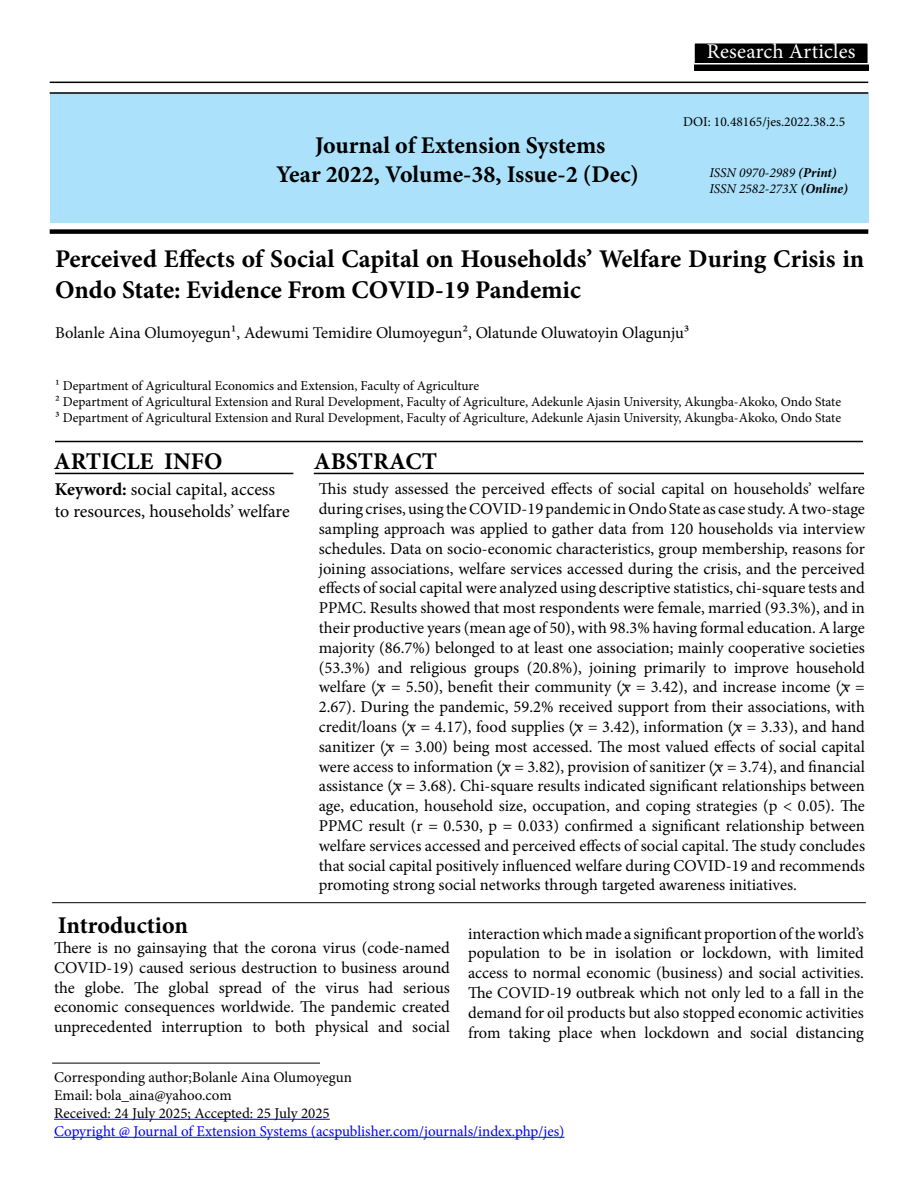
<style>
.page{position:relative;width:918px;height:1188px;background:#fff}
.page>*{position:absolute;margin:0;border:0;box-sizing:border-box;transform-origin:0 0}
.t1{font:700 25.5px/30.6px "Minion Pro";color:#000}
.t2{font:700 24px/28.8px "Minion Pro";color:#000;text-align:center}
.t3{font:21px "Minion Pro";letter-spacing:.01em;color:#fff}
.t4{font:18px/21.6px "Minion Pro";color:#000}
.t5{font:16.5px/19.8px "Minion Pro";color:#000;text-align:justify}
.t6{font:15px/18px "Minion Pro";color:#000}
.t7{font:15px "Minion Pro";color:#00f}
.t8{font:13.5px/16.2px "Minion Pro";color:#000}
.t9{font:italic 13.5px/16.2px "Minion Pro";color:#000}
.s1{font-weight:700}
.s2{font-family:"Sylfaen"}
</style>
<div class="page">
<div style="left:50px;top:93px;width:818px;height:130px;background:#abe1fa"></div>
<div style="left:694px;top:43px;width:174px;height:27px;background:#000"></div>
<div style="left:693px;top:42px;width:176px;height:23px;border:2px solid #fff"></div>
<hr style="left:50px;top:92px;width:818px;height:2px;background:#000">
<hr style="left:50px;top:82px;width:818px;height:1px;background:#000">
<div style="left:50px;top:229px;width:818px;height:5px;background:#000"></div>
<hr style="left:55px;top:441px;width:808px;height:1px;background:#000">
<hr style="left:55px;top:473px;width:238px;height:1px;background:#000">
<hr style="left:314px;top:473px;width:550px;height:1px;background:#000">
<hr style="left:52px;top:902px;width:814px;height:1px;background:#000">
<hr style="left:52px;top:1063px;width:268px;height:1px;background:#000">
<hr style="left:54px;top:1119px;width:276px;height:1px;background:#00f">
<hr style="left:54px;top:1137px;width:510px;height:1px;background:#00f">
<p class="t3" style="left:707px;top:37px;width:150px">Research Articles</p>
<h2 class="t2" style="left:276px;top:130px;width:364px">Journal of Extension Systems<br>Year 2022, Volume-38, Issue-2 (Dec)</h2>
<p class="t8" style="left:683px;top:114px;width:164px">DOI: 10.48165/jes.2022.38.2.5</p>
<p class="t9" style="left:709px;top:164px;width:140px">ISSN 0970-2989 <span class="s1">(Print)<br></span>ISSN 2582-273X <span class="s1">(Online)</span></p>
<h1 class="t1" style="left:55px;top:244px;width:811px">Perceived Effects of Social Capital on Households’ Welfare During Crisis in<br>Ondo State: Evidence From COVID-19 Pandemic</h1>
<p class="t5" style="left:55px;top:323px;width:636px">Bolanle Aina Olumoyegun¹, Adewumi Temidire Olumoyegun², Olatunde Oluwatoyin Olagunju³</p>
<p class="t8" style="left:55px;top:378px;width:788px">¹ Department of Agricultural Economics and Extension, Faculty of Agriculture<br>² Department of Agricultural Extension and Rural Development, Faculty of Agriculture, Adekunle Ajasin University, Akungba-Akoko, Ondo State<br>³ Department of Agricultural Extension and Rural Development, Faculty of Agriculture, Adekunle Ajasin University, Akungba-Akoko, Ondo State</p>
<h2 class="t2" style="left:54px;top:446px;width:170px">ARTICLE INFO</h2>
<h2 class="t2" style="left:314px;top:446px;width:125px">ABSTRACT</h2>
<p class="t4" style="left:55px;top:479px;width:236px"><span class="s1">Keyword:</span> social capital, access to resources, households’ welfare</p>
<p class="t5" style="left:319px;top:479px;width:548px">This study assessed the perceived effects of social capital on households’ welfare during crises, using the COVID-19 pandemic in Ondo State as case study. A two-stage sampling approach was applied to gather data from 120 households via interview schedules. Data on socio-economic characteristics, group membership, reasons for joining associations, welfare services accessed during the crisis, and the perceived effects of social capital were analyzed using descriptive statistics, chi-square tests and PPMC. Results showed that most respondents were female, married (93.3%), and in their productive years (mean age of 50), with 98.3% having formal education. A large majority (86.7%) belonged to at least one association; mainly cooperative societies (53.3%) and religious groups (20.8%), joining primarily to improve household welfare (<span class="s2">ⴟ</span> = 5.50), benefit their community (<span class="s2">ⴟ</span> = 3.42), and increase income (<span class="s2">ⴟ</span> = 2.67). During the pandemic, 59.2% received support from their associations, with credit/loans (<span class="s2">ⴟ</span> = 4.17), food supplies (<span class="s2">ⴟ</span> = 3.42), information (<span class="s2">ⴟ</span> = 3.33), and hand sanitizer (<span class="s2">ⴟ</span> = 3.00) being most accessed. The most valued effects of social capital were access to information (<span class="s2">ⴟ</span> = 3.82), provision of sanitizer (<span class="s2">ⴟ</span> = 3.74), and financial assistance (<span class="s2">ⴟ</span> = 3.68). Chi-square results indicated significant relationships between age, education, household size, occupation, and coping strategies (p &lt; 0.05). The PPMC result (r = 0.530, p = 0.033) confirmed a significant relationship between welfare services accessed and perceived effects of social capital. The study concludes that social capital positively influenced welfare during COVID-19 and recommends promoting strong social networks through targeted awareness initiatives.</p>
<h2 class="t2" style="left:58px;top:911px;width:132px">Introduction</h2>
<p class="t5" style="left:54px;top:938px;width:398px">There is no gainsaying that the corona virus (code-named COVID-19) caused serious destruction to business around the globe. The global spread of the virus had serious economic consequences worldwide. The pandemic created unprecedented interruption to both physical and social</p>
<p class="t5" style="left:468px;top:924px;width:398px">interaction which made a significant proportion of the world’s population to be in isolation or lockdown, with limited access to normal economic (business) and social activities.<br>The COVID-19 outbreak which not only led to a fall in the demand for oil products but also stopped economic activities from taking place when lockdown and social distancing</p>
<p class="t6" style="left:54px;top:1068px;width:300px">Corresponding author;Bolanle Aina Olumoyegun<br>Email: bola_aina@yahoo.com<br>Received: 24 July 2025; Accepted: 25 July 2025</p>
<p class="t7" style="left:54px;top:1121px;width:512px">Copyright @ Journal of Extension Systems (acspublisher.com/journals/index.php/jes)</p>
</div>
